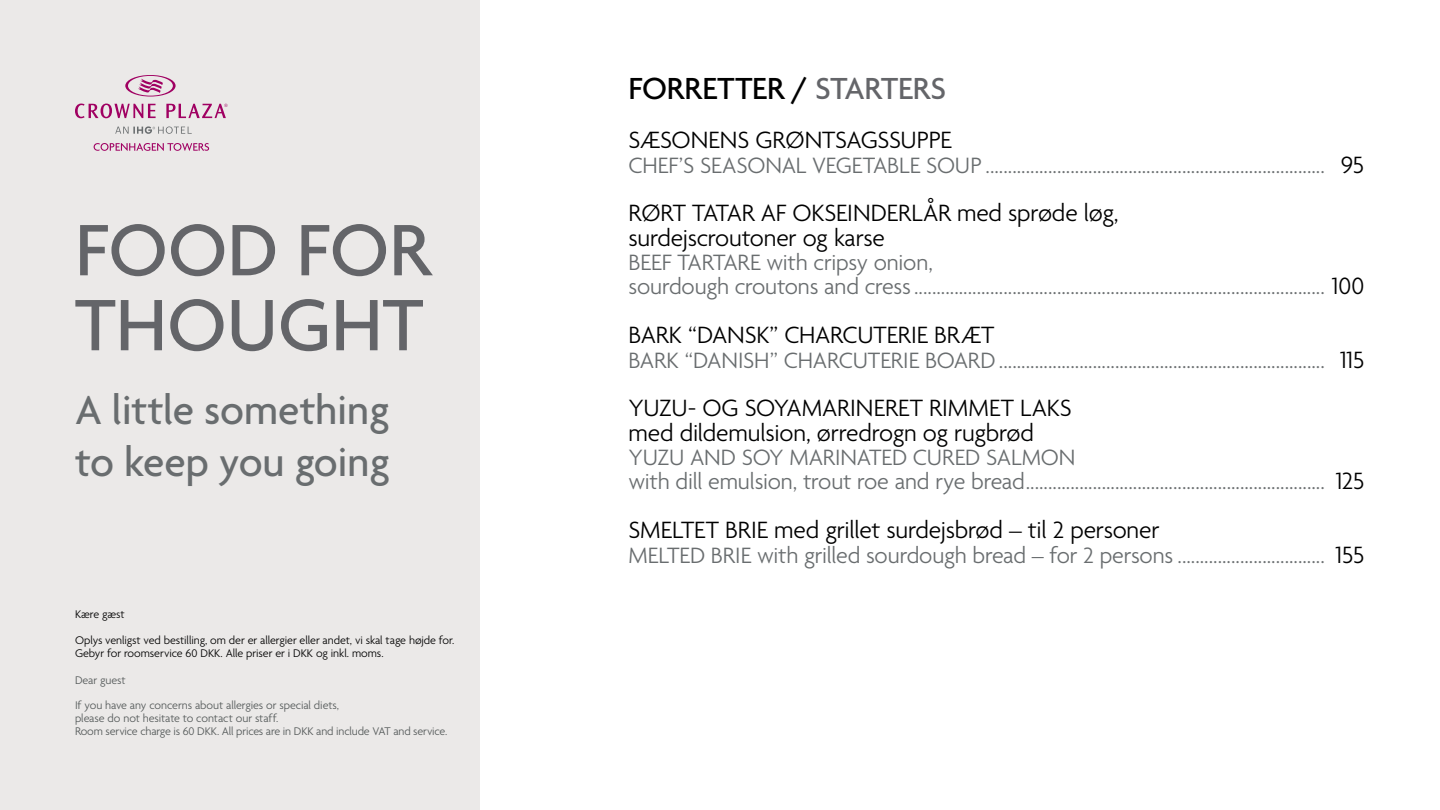
<style>
.page{position:relative;width:1440px;height:810px;background:#fff}
.page>*{position:absolute;margin:0;border:0;box-sizing:border-box;transform-origin:0 0}
.t1{font:500 78.75px/75px "Agenda";color:#646569}
.t2{font:500 43.5px/52.2px "Agenda";color:#696d6f}
.t3{font:500 33px "Agenda";color:#000}
.t4{font:300 25.5px/24.4px "Agenda";letter-spacing:-.005em;color:#000}
.t5{font:300 24px/24.4px "Agenda";letter-spacing:-.01em;color:#696d6f}
.t6{font:300 12px/25.5px "Agenda";letter-spacing:-.01em;color:#545959}
.t7{font:300 12px/25.5px "Agenda";letter-spacing:-.005em;color:#000}
.s1{color:#646569}
.s2{font-size:25.5px;color:#000}
</style>
<div class="page">
<div style="left:0;top:0;width:480px;height:810px;background:#ebe9e8"></div>
<svg style="left:94px;top:143px;width:115px;height:8px"></svg>
<svg style="left:115px;top:126px;width:77px;height:8px"></svg>
<svg style="left:125px;top:75px;width:51px;height:22px"></svg>
<svg style="left:75px;top:104px;width:81px;height:14px"></svg>
<svg style="left:166px;top:104px;width:62px;height:14px"></svg>
<h1 class="t1" style="left:75px;top:217px;width:357px">FOOD FOR<br>THOUGHT</h1>
<h2 class="t2" style="left:75px;top:386px;width:316px">A little something to keep you going</h2>
<p class="t7" style="left:75px;top:603px;width:381px">Kære gæst<br>Oplys venligst ved bestilling, om der er allergier eller andet, vi skal tage højde for.</p>
<p class="t7" style="left:75px;top:641px;width:310px">Gebyr for roomservice 60 DKK. Alle priser er i DKK og inkl. moms.</p>
<p class="t6" style="left:75px;top:668px;width:266px">Dear guest<br>If you have any concerns about allergies or special diets,</p>
<p class="t6" style="left:75px;top:713px;width:374px;line-height:12.8px">please do not hesitate to contact our staff.<br>Room service charge is 60 DKK. All prices are in DKK and include VAT and service.</p>
<h3 class="t3" style="left:628px;top:71px;width:319px">FORRETTER / <span class="s1">STARTERS</span></h3>
<p class="t4" style="left:628px;top:129px;width:325px">SÆSONENS GRØNTSAGSSUPPE</p>
<p class="t5" style="left:628px;top:154px;width:737px">CHEF’S SEASONAL VEGETABLE SOUP ............................................................................ <span class="s2">95</span></p>
<p class="t4" style="left:628px;top:202px;width:492px">RØRT TATAR AF OKSEINDERLÅR med sprøde løg, surdejscroutoner og karse</p>
<p class="t5" style="left:628px;top:252px;width:737px">BEEF TARTARE with cripsy onion,<br>sourdough croutons and cress............................................................................................ <span class="s2">100</span></p>
<p class="t4" style="left:629px;top:324px;width:368px">BARK “DANSK” CHARCUTERIE BRÆT</p>
<p class="t5" style="left:628px;top:349px;width:737px">BARK “DANISH” CHARCUTERIE BOARD......................................................................... <span class="s2">115</span></p>
<p class="t4" style="left:628px;top:397px;width:445px">YUZU- OG SOYAMARINERET RIMMET LAKS med dildemulsion, ørredrogn og rugbrød</p>
<p class="t5" style="left:628px;top:447px;width:737px">YUZU AND SOY MARINATED CURED SALMON<br>with dill emulsion, trout roe and rye bread................................................................... <span class="s2">125</span></p>
<p class="t4" style="left:629px;top:519px;width:532px">SMELTET BRIE med grillet surdejsbrød – til 2 personer</p>
<p class="t5" style="left:628px;top:544px;width:737px">MELTED BRIE with grilled sourdough bread – for 2 persons ................................. <span class="s2">155</span></p>
</div>
